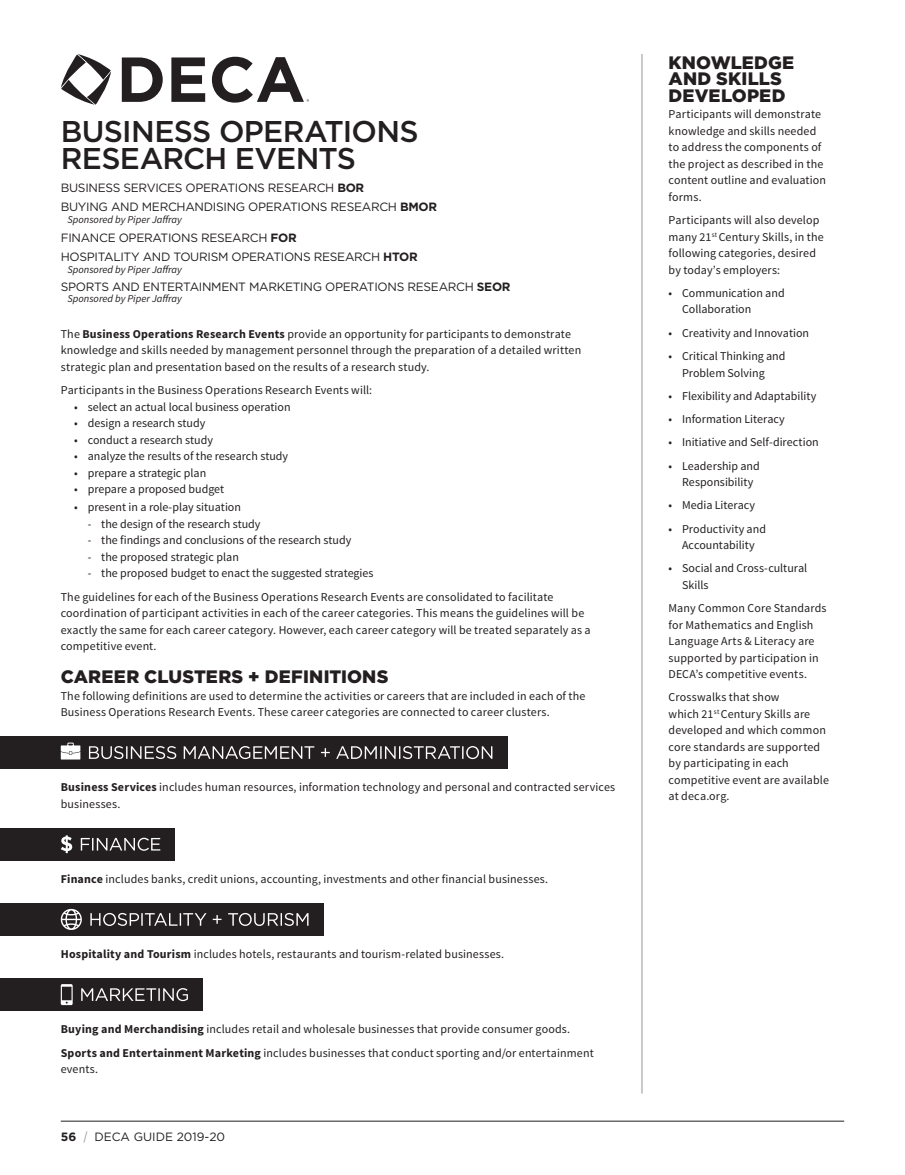
<style>
.page{position:relative;width:905px;height:1175px;background:#fff}
.page>*{position:absolute;margin:0;border:0;box-sizing:border-box;transform-origin:0 0}
.Banner_Event_Title{font:500 30px "Gotham";letter-spacing:-.025em;color:#231f20}
.Subhead_1_Indent{font:900 18px/16.5px "Gotham";letter-spacing:.01em;color:#231f20}
.Text{font:12px/16.5px "Source Sans Pro";letter-spacing:.01em;color:#231f20}
.Hanging_Indent_1{font:12px/16.5px "Source Sans Pro";letter-spacing:.01em;color:#231f20}
.Text_NS{font:12px/16.5px "Source Sans Pro";letter-spacing:.01em;color:#231f20}
.Text_NS-2{font:12px "Gotham";letter-spacing:-.025em;color:#231f20}
.Hanging_Indent_2{font:12px "Source Sans Pro";color:#231f20}
.Text_NS-3{font:12px "Gotham";color:#231f20}
.Text_NS-4{font:italic 10.5px "Source Sans Pro";color:#231f20}
.s1{font-weight:700}
.s2{font-style:italic;color:#939598}
</style>
<div class="page">
<hr style="left:61px;top:1120px;width:783px;height:1px;background:#231f20">
<hr style="left:641px;top:54px;width:1px;height:1039px;background:#939598">
<svg style="left:61px;top:54px;width:248px;height:51px"></svg>
<div style="left:0;top:736px;width:507px;height:32px;background:#231f20"></div>
<svg style="left:89px;top:746px;width:403px;height:13px"></svg>
<svg style="left:61px;top:742px;width:19px;height:17px"></svg>
<div style="left:0;top:828px;width:175px;height:32px;background:#231f20"></div>
<svg style="left:81px;top:837px;width:79px;height:13px"></svg>
<svg style="left:61px;top:835px;width:11px;height:18px"></svg>
<div style="left:0;top:903px;width:324px;height:32px;background:#231f20"></div>
<svg style="left:90px;top:913px;width:218px;height:13px"></svg>
<svg style="left:61px;top:909px;width:21px;height:21px"></svg>
<div style="left:0;top:978px;width:203px;height:32px;background:#231f20"></div>
<svg style="left:81px;top:988px;width:107px;height:13px"></svg>
<svg style="left:61px;top:984px;width:12px;height:21px"></svg>
<p class="Banner_Event_Title" style="left:61px;top:112px;width:359px">BUSINESS OPERATIONS</p>
<p class="Banner_Event_Title" style="left:61px;top:139px;width:297px">RESEARCH EVENTS</p>
<p class="Text_NS-2" style="left:61px;top:180px;width:305px">BUSINESS SERVICES OPERATIONS RESEARCH <span class="s1">BOR</span></p>
<p class="Text_NS-2" style="left:61px;top:199px;width:378px">BUYING AND MERCHANDISING OPERATIONS RESEARCH <span class="s1">BMOR</span></p>
<p class="Text_NS-4" style="left:68px;top:213px;width:116px">Sponsored by Piper Jaffray</p>
<p class="Text_NS-2" style="left:61px;top:230px;width:237px">FINANCE OPERATIONS RESEARCH <span class="s1">FOR</span></p>
<p class="Text_NS-2" style="left:61px;top:249px;width:358px">HOSPITALITY AND TOURISM OPERATIONS RESEARCH <span class="s1">HTOR</span></p>
<p class="Text_NS-4" style="left:68px;top:263px;width:116px">Sponsored by Piper Jaffray</p>
<p class="Text_NS-2" style="left:61px;top:279px;width:451px">SPORTS AND ENTERTAINMENT MARKETING OPERATIONS RESEARCH <span class="s1">SEOR</span></p>
<p class="Text_NS-4" style="left:68px;top:292px;width:116px">Sponsored by Piper Jaffray</p>
<p class="Text" style="left:61px;top:326px;width:522px">The <span class="s1">Business Operations Research Events</span> provide an opportunity for participants to demonstrate knowledge and skills needed by management personnel through the preparation of a detailed written strategic plan and presentation based on the results of a research study.</p>
<p class="Text" style="left:61px;top:382px;width:313px">Participants in the Business Operations Research Events will:</p>
<p class="Text" style="left:74px;top:399px;width:218px">• select an actual local business operation</p>
<p class="Text" style="left:74px;top:415px;width:132px">• design a research study</p>
<p class="Text" style="left:74px;top:432px;width:140px">• conduct a research study</p>
<p class="Text" style="left:74px;top:448px;width:215px">• analyze the results of the research study</p>
<p class="Text" style="left:74px;top:465px;width:133px">• prepare a strategic plan</p>
<p class="Text" style="left:74px;top:481px;width:151px">• prepare a proposed budget</p>
<p class="Text" style="left:74px;top:499px;width:168px">• present in a role-play situation</p>
<p class="Hanging_Indent_2" style="left:88px;top:516px;width:174px">- the design of the research study</p>
<p class="Hanging_Indent_2" style="left:88px;top:533px;width:265px">- the findings and conclusions of the research study</p>
<p class="Hanging_Indent_2" style="left:88px;top:549px;width:153px">- the proposed strategic plan</p>
<p class="Hanging_Indent_2" style="left:88px;top:566px;width:287px">- the proposed budget to enact the suggested strategies</p>
<p class="Text" style="left:61px;top:588px;width:531px">The guidelines for each of the Business Operations Research Events are consolidated to facilitate coordination of participant activities in each of the career categories. This means the guidelines will be exactly the same for each career category. However, each career category will be treated separately as a competitive event.</p>
<p class="Subhead_1_Indent" style="left:61px;top:668px;width:329px">CAREER CLUSTERS + DEFINITIONS</p>
<p class="Text_NS" style="left:61px;top:687px;width:526px">The following definitions are used to determine the activities or careers that are included in each of the<br>Business Operations Research Events. These career categories are connected to career clusters.</p>
<p class="Text_NS" style="left:61px;top:779px;width:556px"><span class="s1">Business Services</span> includes human resources, information technology and personal and contracted services businesses.</p>
<p class="Hanging_Indent_1" style="left:61px;top:871px;width:489px"><span class="s1">Finance</span> includes banks, credit unions, accounting, investments and other financial businesses.</p>
<p class="Hanging_Indent_1" style="left:61px;top:946px;width:445px"><span class="s1">Hospitality and Tourism</span> includes hotels, restaurants and tourism-related businesses.</p>
<p class="Hanging_Indent_1" style="left:61px;top:1021px;width:511px"><span class="s1">Buying and Merchandising</span> includes retail and wholesale businesses that provide consumer goods.</p>
<p class="Hanging_Indent_1" style="left:61px;top:1044px;width:534px"><span class="s1">Sports and Entertainment Marketing</span> includes businesses that conduct sporting and/or entertainment events.</p>
<p class="Text_NS-3" style="left:61px;top:1129px;width:166px"><span class="s1">56</span> <span class="s2">|</span> DECA GUIDE 2019-20</p>
<p class="Subhead_1_Indent" style="left:668px;top:54px;width:127px">KNOWLEDGE<br>AND SKILLS<br>DEVELOPED</p>
<p class="Text" style="left:668px;top:106px;width:159px">Participants will demonstrate knowledge and skills needed to address the components of the project as described in the content outline and evaluation forms.</p>
<p class="Text" style="left:668px;top:212px;width:157px">Participants will also develop many 21<sup>st</sup> Century Skills, in the following categories, desired by today’s employers:</p>
<p class="Text" style="left:682px;top:285px;width:104px;text-indent:-14px">• Communication and<br>Collaboration</p>
<p class="Text" style="left:668px;top:325px;width:142px">• Creativity and Innovation</p>
<p class="Text" style="left:682px;top:348px;width:105px;text-indent:-14px">• Critical Thinking and<br>Problem Solving</p>
<p class="Text" style="left:668px;top:388px;width:149px">• Flexibility and Adaptability</p>
<p class="Text" style="left:668px;top:411px;width:118px">• Information Literacy</p>
<p class="Text" style="left:668px;top:434px;width:152px">• Initiative and Self-direction</p>
<p class="Text" style="left:668px;top:457px;width:93px;text-align:center">• Leadership and<br>Responsibility</p>
<p class="Text" style="left:668px;top:497px;width:88px">• Media Literacy</p>
<p class="Text" style="left:668px;top:520px;width:99px;text-align:center">• Productivity and<br>Accountability</p>
<p class="Text" style="left:682px;top:560px;width:127px;text-indent:-14px">• Social and Cross-cultural<br>Skills</p>
<p class="Text" style="left:668px;top:600px;width:159px">Many Common Core Standards for Mathematics and English<br>Language Arts &amp; Literacy are supported by participation in<br>DECA’s competitive events.</p>
<p class="Text" style="left:668px;top:689px;width:162px">Crosswalks that show<br>which 21<sup>st</sup> Century Skills are developed and which common core standards are supported by participating in each competitive event are available at deca.org.</p>
</div>
